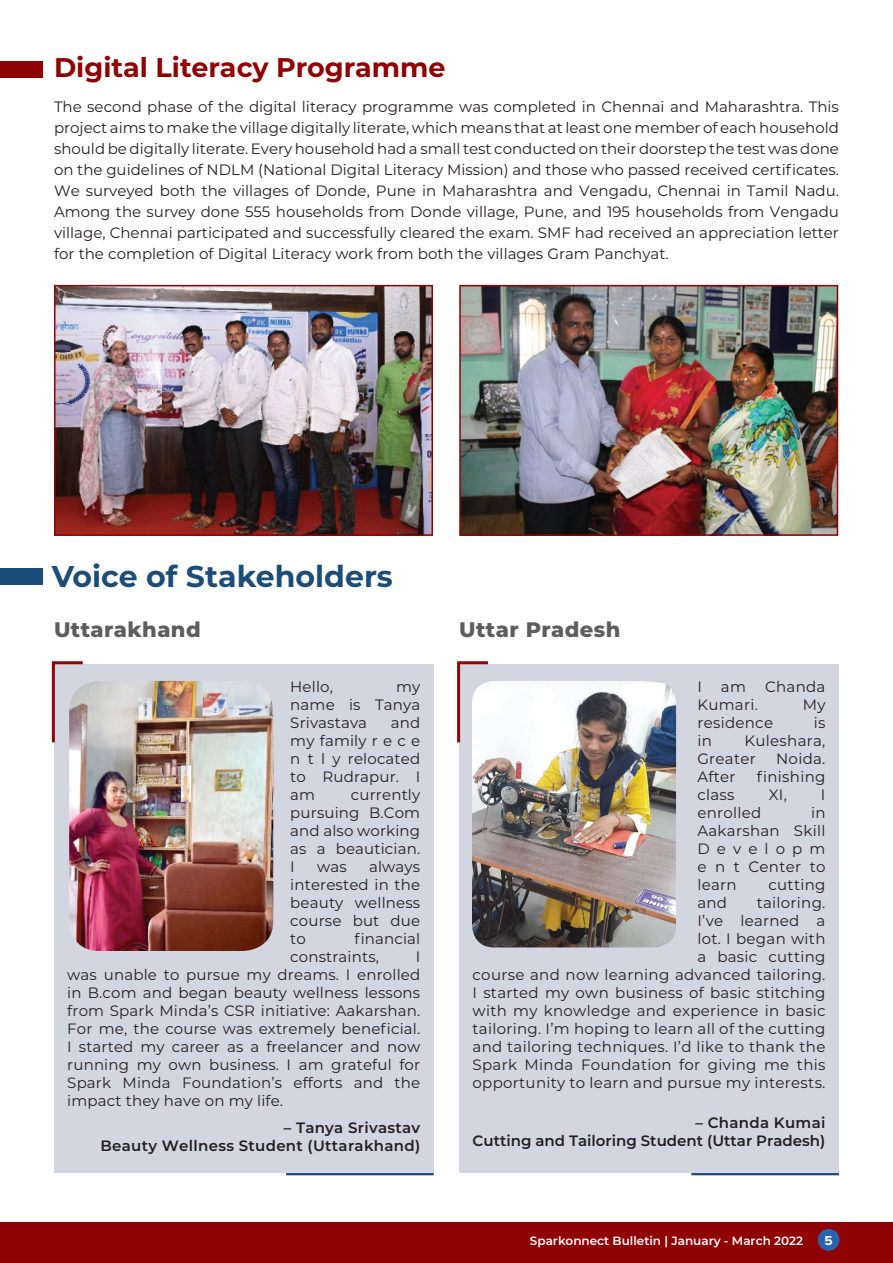
<style>
.page{position:relative;width:893px;height:1263px;background:#fff}
.page>*{position:absolute;margin:0;border:0;box-sizing:border-box;transform-origin:0 0}
.t1{font:700 30px "Montserrat";color:#1c4d79}
.t2{font:700 27px "Montserrat";color:#900305}
.t3{font:800 21px "Montserrat";letter-spacing:.02em;color:#5d5d5d}
.t4{font:15px/18px "Montserrat";letter-spacing:.02em;color:#231f20;text-align:justify}
.t5{font:600 15px/18px "Montserrat";color:#231f20;text-align:right}
.t6{font:600 15px/18px "Montserrat";letter-spacing:.02em;color:#231f20;text-align:right}
.t7{font:700 13.5px "Proxima Nova";color:#fff}
.t8{font:600 12px "Montserrat";color:#fff}
</style>
<div class="page">
<div style="left:0;top:1222px;width:893px;height:41px;background:#900305"></div>
<div style="left:818px;top:1229px;width:21px;height:22px;background:#2865b1;border-radius:50%"></div>
<div style="left:0;top:61px;width:42px;height:16px;background:#900305"></div>
<div style="left:0;top:568px;width:42px;height:17px;background:#1c4d79"></div>
<div style="left:54px;top:664px;width:380px;height:509px;background:#d3d5e1"></div>
<div style="left:459px;top:664px;width:380px;height:509px;background:#d3d5e1"></div>
<img style="left:69px;top:681px;width:204px;height:270px">
<img style="left:472px;top:681px;width:204px;height:266px">
<hr style="left:286px;top:1173px;width:148px;height:2px;background:#1c4d79">
<hr style="left:691px;top:1173px;width:148px;height:2px;background:#1c4d79">
<svg style="left:51px;top:661px;width:35px;height:84px"></svg>
<svg style="left:457px;top:661px;width:34px;height:84px"></svg>
<img style="left:57px;top:288px;width:373px;height:245px">
<div style="left:54px;top:285px;width:379px;height:251px;border:2px solid #900305"></div>
<img style="left:462px;top:288px;width:373px;height:245px">
<div style="left:459px;top:285px;width:379px;height:251px;border:2px solid #900305"></div>
<h2 class="t2" style="left:54px;top:48px;width:393px">Digital Literacy Programme</h2>
<p class="t4" style="left:54px;top:95px;width:786px;line-height:21px">The second phase of the digital literacy programme was completed in Chennai and Maharashtra. This project aims to make the village digitally literate, which means that at least one member of each household should be digitally literate. Every household had a small test conducted on their doorstep the test was done on the guidelines of NDLM (National Digital Literacy Mission) and those who passed received certificates.<br>We surveyed both the villages of Donde, Pune in Maharashtra and Vengadu, Chennai in Tamil Nadu.<br>Among the survey done 555 households from Donde village, Pune, and 195 households from Vengadu village, Chennai participated and successfully cleared the exam. SMF had received an appreciation letter for the completion of Digital Literacy work from both the villages Gram Panchyat.</p>
<h1 class="t1" style="left:52px;top:554px;width:342px">Voice of Stakeholders</h1>
<h3 class="t3" style="left:54px;top:614px;width:148px">Uttarakhand</h3>
<h3 class="t3" style="left:459px;top:614px;width:163px">Uttar Pradesh</h3>
<p class="t4" style="left:290px;top:677px;width:44px">Hello,</p>
<p class="t4" style="left:290px;top:677px;width:131px;text-indent:106px">my name is Tanya Srivastava</p>
<p class="t4" style="left:290px;top:713px;width:131px;text-indent:100px">and my family r e c e n t l y relocated to Rudrapur. I am</p>
<p class="t4" style="left:290px;top:785px;width:131px;text-indent:61px">currently pursuing B.Com and also working as a beautician.<br>I</p>
<p class="t4" style="left:290px;top:857px;width:131px;text-indent:79px">always interested in the beauty wellness course but due to</p>
<p class="t4" style="left:317px;top:857px;width:31px">was</p>
<p class="t4" style="left:290px;top:929px;width:131px;text-indent:64px">financial constraints,</p>
<p class="t4" style="left:67px;top:947px;width:354px;text-indent:348px">I was unable to pursue my dreams. I enrolled in B.com and began beauty wellness lessons from Spark Minda’s CSR initiative: Aakarshan.<br>For me, the course was extremely beneficial.<br>I started my career as a freelancer and now running my own business. I am grateful for Spark Minda Foundation’s efforts and the impact they have on my life.</p>
<p class="t6" style="left:100px;top:1118px;width:321px">– Tanya Srivastav<br>Beauty Wellness Student (Uttarakhand)</p>
<p class="t4" style="left:697px;top:677px;width:6px">I</p>
<p class="t4" style="left:721px;top:677px;width:27px">am</p>
<p class="t4" style="left:765px;top:677px;width:62px">Chanda</p>
<p class="t4" style="left:697px;top:695px;width:62px">Kumari.</p>
<p class="t4" style="left:803px;top:695px;width:24px">My</p>
<p class="t4" style="left:697px;top:713px;width:77px">residence</p>
<p class="t4" style="left:814px;top:713px;width:13px">is</p>
<p class="t4" style="left:697px;top:731px;width:16px">in</p>
<p class="t4" style="left:697px;top:731px;width:130px;text-indent:47px">Kuleshara,<br>Greater</p>
<p class="t4" style="left:776px;top:749px;width:51px">Noida.</p>
<p class="t4" style="left:697px;top:767px;width:40px">After</p>
<p class="t4" style="left:757px;top:767px;width:70px">finishing</p>
<p class="t4" style="left:697px;top:785px;width:39px">class</p>
<p class="t4" style="left:769px;top:785px;width:20px">XI,</p>
<p class="t4" style="left:821px;top:785px;width:6px">I</p>
<p class="t4" style="left:697px;top:803px;width:66px">enrolled</p>
<p class="t4" style="left:697px;top:803px;width:130px;text-indent:114px">in Aakarshan Skill D e v e l o p m e n t Center to learn</p>
<p class="t4" style="left:768px;top:875px;width:58px">cutting</p>
<p class="t4" style="left:473px;top:893px;width:354px;text-align:right">tailoring.<br>I’ve learned a<br>lot. I began with<br>a basic cutting<br>course and now learning advanced tailoring.<br>I started my own business of basic stitching with my knowledge and experience in basic tailoring. I’m hoping to learn all of the cutting and tailoring techniques. I’d like to thank the Spark Minda Foundation for giving me this opportunity to learn and pursue my interests.</p>
<p class="t5" style="left:473px;top:1112px;width:354px">– Chanda Kumai<br>Cutting and Tailoring Student (Uttar Pradesh)</p>
<p class="t4" style="left:697px;top:893px;width:31px">and</p>
<p class="t8" style="left:530px;top:1232px;width:275px">Sparkonnect Bulletin | January - March 2022</p>
<p class="t7" style="left:825px;top:1232px;width:10px">5</p>
</div>
